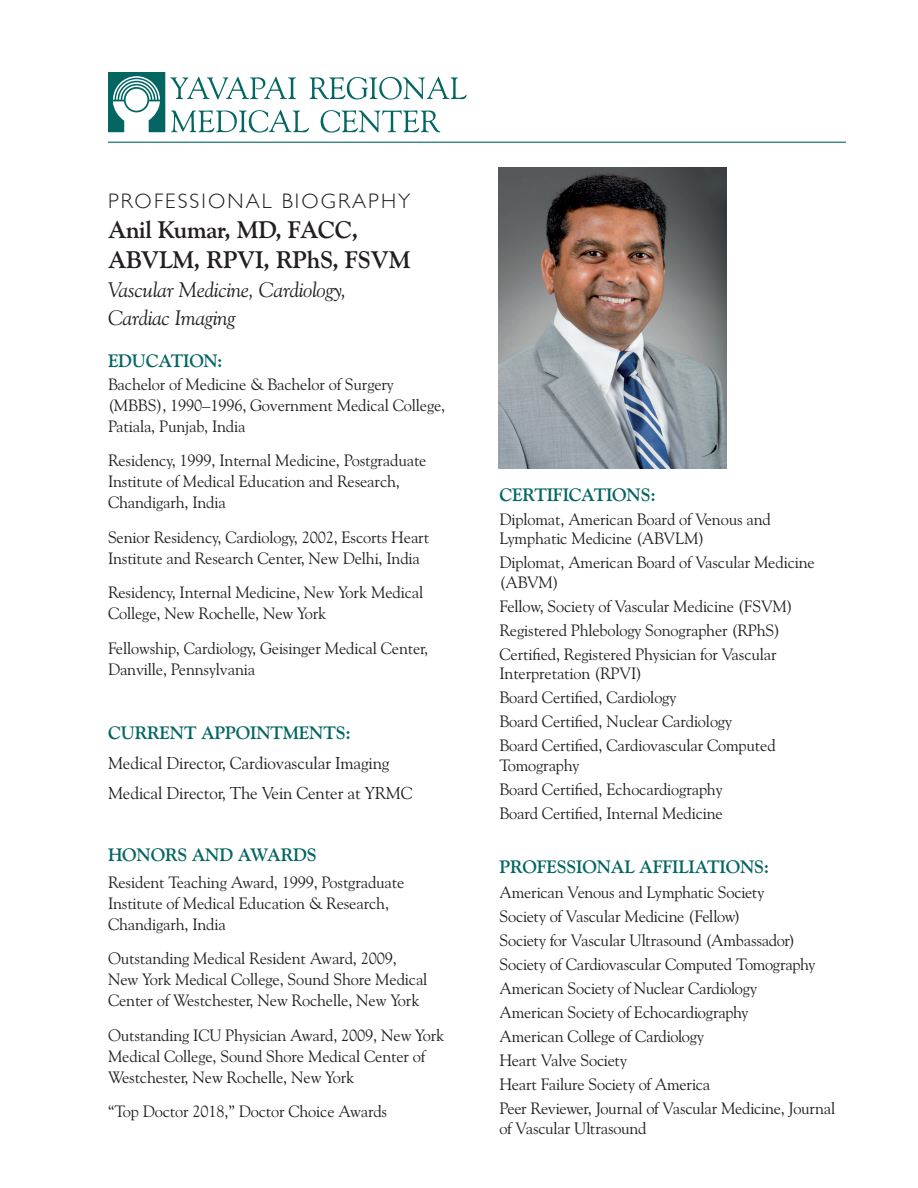
<style>
.page{position:relative;width:918px;height:1188px;background:#fff}
.page>*{position:absolute;margin:0;border:0;box-sizing:border-box;transform-origin:0 0}
.t1{font:700 24px/30px "Goudy Old Style BT";letter-spacing:-.01em;color:#231f20}
.t2{font:italic 21px/28.5px "Goudy Old Style BT";letter-spacing:-.01em;color:#231f20}
.t3{font:300 21px "Gill Sans";letter-spacing:.1em;color:#231f20}
.t4{font:700 18px "Goudy Old Style BT";letter-spacing:-.01em;color:#046663}
.t5{font:17.25px/30px "Goudy Old Style BT";letter-spacing:-.01em;color:#231f20}
.t6{font:16.5px/24px "Goudy Old Style BT";letter-spacing:-.01em;color:#231f20}
</style>
<div class="page">
<svg style="left:108px;top:72px;width:359px;height:61px"></svg>
<hr style="left:108px;top:142px;width:738px;height:1px;background:#046663">
<img style="left:499px;top:167px;width:227px;height:301px">
<p class="t3" style="left:108px;top:185px;width:304px">PROFESSIONAL BIOGRAPHY</p>
<h1 class="t1" style="left:108px;top:214px;width:304px">Anil Kumar, MD, FACC,<br>ABVLM, RPVI, RPhS, FSVM</h1>
<p class="t2" style="left:108px;top:275px;width:240px">Vascular Medicine, Cardiology,<br>Cardiac Imaging</p>
<p class="t4" style="left:108px;top:350px;width:116px">EDUCATION:</p>
<p class="t6" style="left:108px;top:373px;width:339px;line-height:21px">Bachelor of Medicine &amp; Bachelor of Surgery (MBBS), 1990–1996, Government Medical College,<br>Patiala, Punjab, India</p>
<p class="t6" style="left:108px;top:450px;width:320px;line-height:21px">Residency, 1999, Internal Medicine, Postgraduate<br>Institute of Medical Education and Research,<br>Chandigarh, India</p>
<p class="t6" style="left:108px;top:526px;width:323px;line-height:21px">Senior Residency, Cardiology, 2002, Escorts Heart<br>Institute and Research Center, New Delhi, India</p>
<p class="t6" style="left:108px;top:582px;width:317px;line-height:21px">Residency, Internal Medicine, New York Medical<br>College, New Rochelle, New York</p>
<p class="t6" style="left:108px;top:637px;width:322px;line-height:21px">Fellowship, Cardiology, Geisinger Medical Center,<br>Danville, Pennsylvania</p>
<p class="t4" style="left:108px;top:722px;width:244px">CURRENT APPOINTMENTS:</p>
<p class="t5" style="left:108px;top:748px;width:306px">Medical Director, Cardiovascular Imaging<br>Medical Director, The Vein Center at YRMC</p>
<p class="t4" style="left:108px;top:843px;width:210px">HONORS AND AWARDS</p>
<p class="t6" style="left:108px;top:871px;width:298px;line-height:21px">Resident Teaching Award, 1999, Postgraduate<br>Institute of Medical Education &amp; Research,<br>Chandigarh, India</p>
<p class="t6" style="left:108px;top:948px;width:321px;line-height:21px">Outstanding Medical Resident Award, 2009,<br>New York Medical College, Sound Shore Medical<br>Center of Westchester, New Rochelle, New York</p>
<p class="t6" style="left:108px;top:1024px;width:338px;line-height:21px">Outstanding ICU Physician Award, 2009, New York<br>Medical College, Sound Shore Medical Center of<br>Westchester, New Rochelle, New York</p>
<p class="t6" style="left:108px;top:1099px;width:281px">“Top Doctor 2018,” Doctor Choice Awards</p>
<p class="t4" style="left:500px;top:483px;width:158px">CERTIFICATIONS:</p>
<p class="t6" style="left:500px;top:509px;width:273px;line-height:19.5px">Diplomat, American Board of Venous and<br>Lymphatic Medicine (ABVLM)</p>
<p class="t6" style="left:500px;top:552px;width:317px;line-height:19.5px">Diplomat, American Board of Vascular Medicine (ABVM)</p>
<p class="t6" style="left:500px;top:594px;width:295px">Fellow, Society of Vascular Medicine (FSVM)<br>Registered Phlebology Sonographer (RPhS)<br>Certified, Registered Physician for Vascular</p>
<p class="t6" style="left:500px;top:661px;width:278px">Interpretation (RPVI)<br>Board Certified, Cardiology<br>Board Certified, Nuclear Cardiology<br>Board Certified, Cardiovascular Computed</p>
<p class="t6" style="left:500px;top:753px;width:225px">Tomography<br>Board Certified, Echocardiography<br>Board Certified, Internal Medicine</p>
<p class="t4" style="left:500px;top:855px;width:271px">PROFESSIONAL AFFILIATIONS:</p>
<p class="t6" style="left:500px;top:880px;width:337px">American Venous and Lymphatic Society<br>Society of Vascular Medicine (Fellow)<br>Society for Vascular Ultrasound (Ambassador)<br>Society of Cardiovascular Computed Tomography American Society of Nuclear Cardiology<br>American Society of Echocardiography<br>American College of Cardiology<br>Heart Valve Society<br>Heart Failure Society of America<br>Peer Reviewer, Journal of Vascular Medicine, Journal</p>
<p class="t6" style="left:500px;top:1116px;width:148px">of Vascular Ultrasound</p>
</div>
